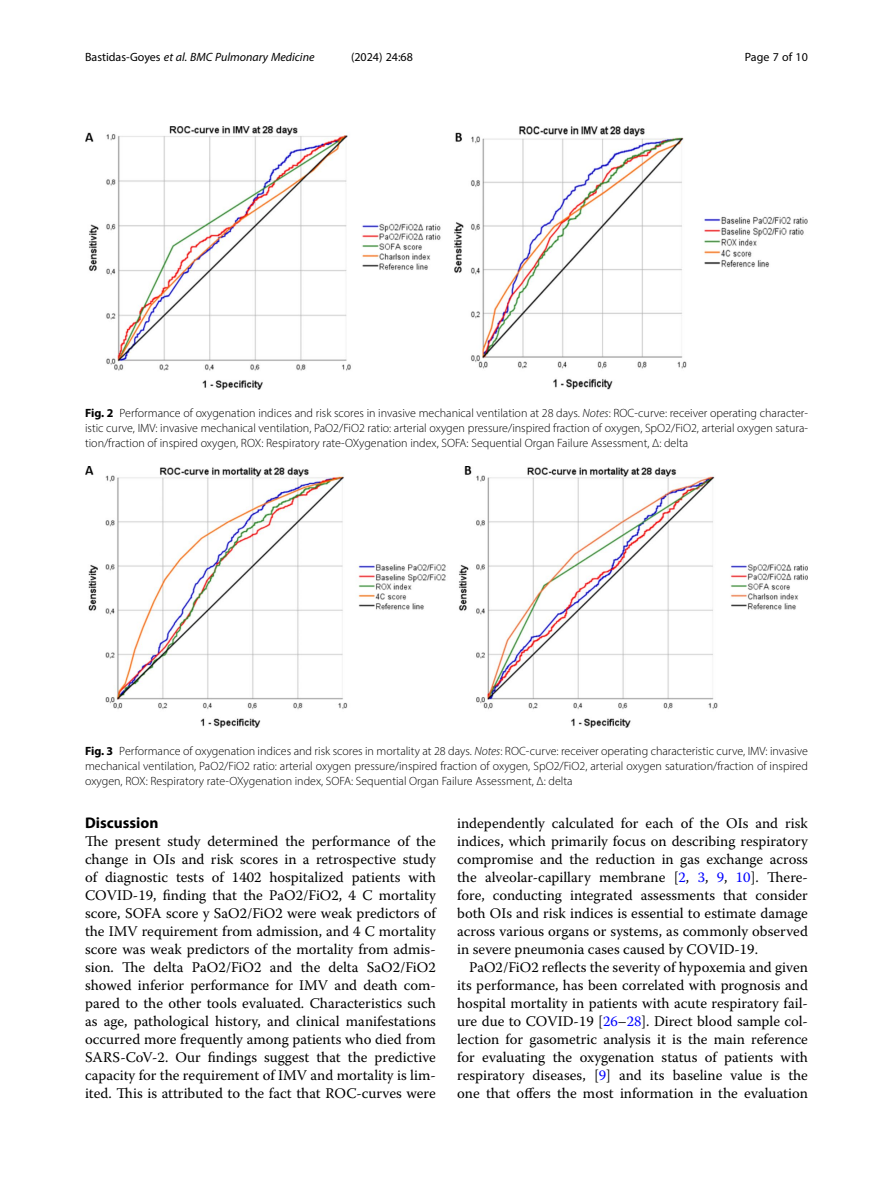
<style>
.page{position:relative;width:893px;height:1191px;background:#fff}
.page>*{position:absolute;margin:0;border:0;box-sizing:border-box;transform-origin:0 0}
.Head_1{font:700 15.45px "Myriad Pro";color:#000}
.Body_Text{font:14.7px/18px "Warnock Pro";color:#000;text-align:justify}
.Body_Text_Indent{font:14.7px/18px "Warnock Pro";color:#000;text-align:justify}
.Figure_Caption{font:300 12px/15px "Myriad Pro";color:#000;text-align:justify}
.t1{font:italic 12px "Myriad Pro";color:#000}
.t2{font:12px "Myriad Pro";color:#000}
.s1{font-style:normal}
.s2{font-weight:700}
.s3{font-style:italic}
.s4{color:#00f}
</style>
<div class="page">
<img style="left:85px;top:466px;width:723px;height:261px">
<img style="left:85px;top:126px;width:723px;height:264px">
<p class="t1" style="left:85px;top:50px;width:231px"><span class="s1">Bastidas-Goyes</span> et al. BMC Pulmonary Medicine</p>
<p class="t2" style="left:351px;top:50px;width:63px">(2024) 24:68</p>
<p class="t2" style="left:745px;top:50px;width:65px">Page 7 of 10</p>
<p class="Figure_Caption" style="left:85px;top:405px;width:724px"><span class="s2">Fig. 2</span> Performance of oxygenation indices and risk scores in invasive mechanical ventilation at 28 days. <span class="s3">Notes</span>: ROC-curve: receiver operating character&shy;istic curve, IMV: invasive mechanical ventilation, PaO2/FiO2 ratio: arterial oxygen pressure/inspired fraction of oxygen, SpO2/FiO2, arterial oxygen satura&shy;tion/fraction of inspired oxygen, ROX: Respiratory rate-OXygenation index, SOFA: Sequential Organ Failure Assessment, Δ: delta</p>
<p class="Figure_Caption" style="left:85px;top:743px;width:724px"><span class="s2">Fig. 3</span> Performance of oxygenation indices and risk scores in mortality at 28 days. <span class="s3">Notes</span>: ROC-curve: receiver operating characteristic curve, IMV: invasive mechanical ventilation, PaO2/FiO2 ratio: arterial oxygen pressure/inspired fraction of oxygen, SpO2/FiO2, arterial oxygen saturation/fraction of inspired oxygen, ROX: Respiratory rate-OXygenation index, SOFA: Sequential Organ Failure Assessment, Δ: delta</p>
<p class="Head_1" style="left:85px;top:813px;width:75px">Discussion</p>
<p class="Body_Text" style="left:85px;top:832px;width:352px">The present study determined the performance of the change in OIs and risk scores in a retrospective study of diagnostic tests of 1402 hospitalized patients with COVID-19, finding that the PaO2/FiO2, 4 C mortality score, SOFA score y SaO2/FiO2 were weak predictors of the IMV requirement from admission, and 4 C mortality score was weak predictors of the mortality from admis&shy;sion. The delta PaO2/FiO2 and the delta SaO2/FiO2 showed inferior performance for IMV and death com&shy;pared to the other tools evaluated. Characteristics such as age, pathological history, and clinical manifestations occurred more frequently among patients who died from SARS-CoV-2. Our findings suggest that the predictive capacity for the requirement of IMV and mortality is lim&shy;ited. This is attributed to the fact that ROC-curves were</p>
<p class="Body_Text" style="left:457px;top:814px;width:352px">independently calculated for each of the OIs and risk indices, which primarily focus on describing respiratory compromise and the reduction in gas exchange across the alveolar-capillary membrane [<span class="s4">2</span>, <span class="s4">3</span>, <span class="s4">9</span>, <span class="s4">10</span>]. There&shy;fore, conducting integrated assessments that consider both OIs and risk indices is essential to estimate damage across various organs or systems, as commonly observed in severe pneumonia cases caused by COVID-19.</p>
<p class="Body_Text_Indent" style="left:457px;top:958px;width:352px;text-indent:12px">PaO2/FiO2 reflects the severity of hypoxemia and given its performance, has been correlated with prognosis and hospital mortality in patients with acute respiratory fail&shy;ure due to COVID-19 [<span class="s4">26</span>–<span class="s4">28</span>]. Direct blood sample col&shy;lection for gasometric analysis it is the main reference for evaluating the oxygenation status of patients with respiratory diseases, [<span class="s4">9</span>] and its baseline value is the one that offers the most information in the evaluation</p>
</div>
